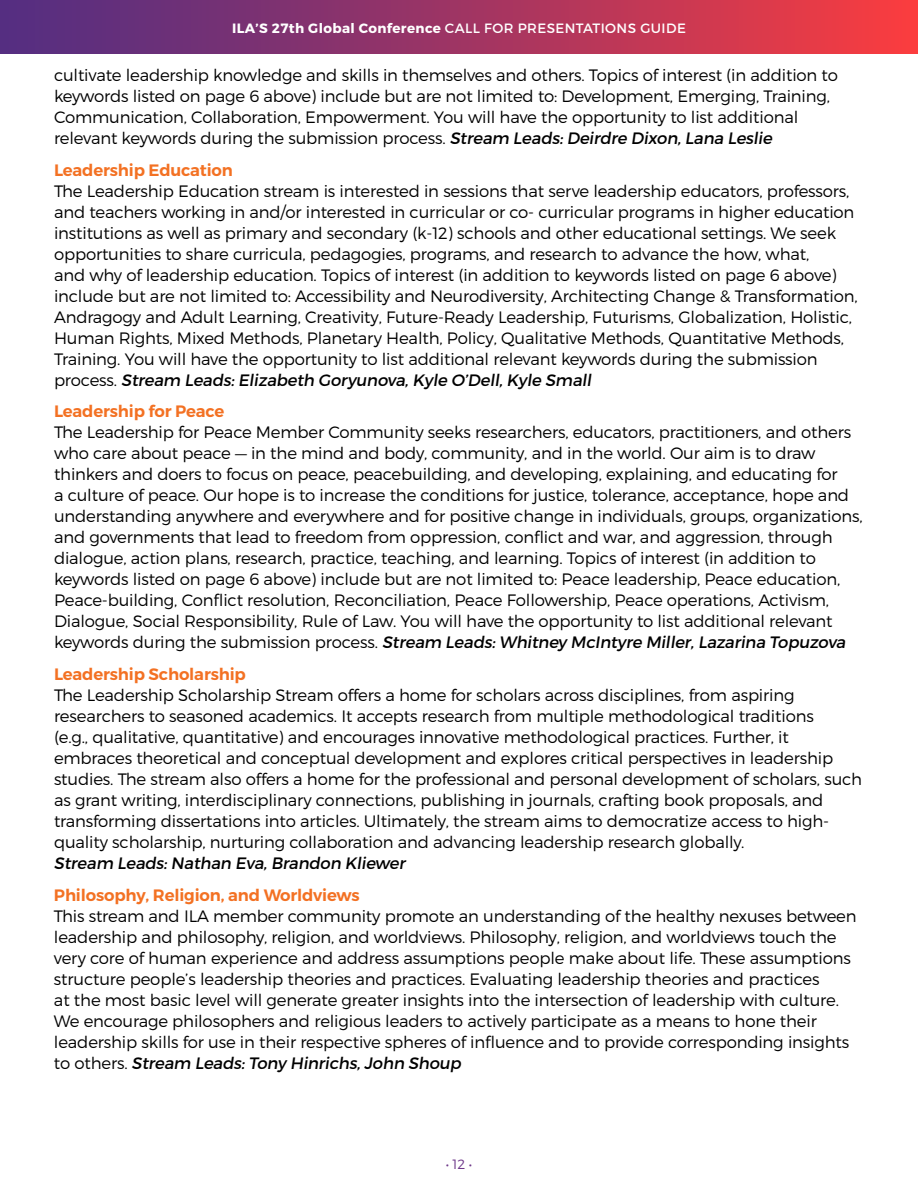
<style>
.page{position:relative;width:918px;height:1188px;background:#fff}
.page>*{position:absolute;margin:0;border:0;box-sizing:border-box;transform-origin:0 0}
.t1{font:16.5px/21px "Trueno Lt";letter-spacing:-.01em;color:#000}
.t2{font:16.5px "Trueno Rg It";letter-spacing:-.01em;color:#000}
.t3{font:16.5px "Trueno S Bd";letter-spacing:-.01em;color:#f37123}
.t4{font:13.5px "Trueno Bd";letter-spacing:.03em;color:#fff}
.t5{font:13.5px "Trueno Lt";color:#6e3889}
.s1{font-family:"Trueno Rg"}
.s2{font-family:"Trueno Rg It"}
.s3{font-family:"Trueno Lt"}
</style>
<div class="page">
<div style="left:0;top:0;width:918px;height:54px;background:linear-gradient(to right,#4d2d85,#f73c40)"></div>
<p class="t4" style="left:232px;top:19px;width:455px">ILA’S 27th Global Conference <span class="s1">CALL FOR PRESENTATIONS GUIDE</span></p>
<p class="t1" style="left:54px;top:64px;width:785px">cultivate leadership knowledge and skills in themselves and others. Topics of interest (in addition to keywords listed on page 6 above) include but are not limited to: Development, Emerging, Training, Communication, Collaboration, Empowerment. You will have the opportunity to list additional relevant keywords during the submission process. <span class="s2">Stream Leads: Deirdre Dixon, Lana Leslie</span></p>
<p class="t3" style="left:54px;top:160px;width:180px">Leadership Education</p>
<p class="t1" style="left:54px;top:180px;width:805px">The Leadership Education stream is interested in sessions that serve leadership educators, professors, and teachers working in and/or interested in curricular or co- curricular programs in higher education institutions as well as primary and secondary (k-12) schools and other educational settings. We seek opportunities to share curricula, pedagogies, programs, and research to advance the how, what,<br>and why of leadership education. Topics of interest (in addition to keywords listed on page 6 above) include but are not limited to: Accessibility and Neurodiversity, Architecting Change &amp; Transformation, Andragogy and Adult Learning, Creativity, Future-Ready Leadership, Futurisms, Globalization, Holistic, Human Rights, Mixed Methods, Planetary Health, Policy, Qualitative Methods, Quantitative Methods, Training. You will have the opportunity to list additional relevant keywords during the submission</p>
<p class="t2" style="left:54px;top:370px;width:539px"><span class="s3">process.</span> Stream Leads: Elizabeth Goryunova, Kyle O’Dell, Kyle Small</p>
<p class="t3" style="left:54px;top:401px;width:172px">Leadership for Peace</p>
<p class="t1" style="left:54px;top:422px;width:810px">The Leadership for Peace Member Community seeks researchers, educators, practitioners, and others who care about peace — in the mind and body, community, and in the world. Our aim is to draw thinkers and doers to focus on peace, peacebuilding, and developing, explaining, and educating for<br>a culture of peace. Our hope is to increase the conditions for justice, tolerance, acceptance, hope and understanding anywhere and everywhere and for positive change in individuals, groups, organizations, and governments that lead to freedom from oppression, conflict and war, and aggression, through dialogue, action plans, research, practice, teaching, and learning. Topics of interest (in addition to keywords listed on page 6 above) include but are not limited to: Peace leadership, Peace education, Peace-building, Conflict resolution, Reconciliation, Peace Followership, Peace operations, Activism, Dialogue, Social Responsibility, Rule of Law. You will have the opportunity to list additional relevant</p>
<p class="t2" style="left:54px;top:632px;width:793px"><span class="s3">keywords during the submission process.</span> Stream Leads: Whitney McIntyre Miller, Lazarina Topuzova</p>
<p class="t3" style="left:54px;top:664px;width:193px">Leadership Scholarship</p>
<p class="t1" style="left:54px;top:685px;width:810px">The Leadership Scholarship Stream offers a home for scholars across disciplines, from aspiring researchers to seasoned academics. It accepts research from multiple methodological traditions<br>(e.g., qualitative, quantitative) and encourages innovative methodological practices. Further, it embraces theoretical and conceptual development and explores critical perspectives in leadership studies. The stream also offers a home for the professional and personal development of scholars, such as grant writing, interdisciplinary connections, publishing in journals, crafting book proposals, and transforming dissertations into articles. Ultimately, the stream aims to democratize access to high&shy;quality scholarship, nurturing collaboration and advancing leadership research globally.</p>
<p class="t2" style="left:54px;top:853px;width:353px">Stream Leads: Nathan Eva, Brandon Kliewer</p>
<p class="t3" style="left:54px;top:885px;width:307px">Philosophy, Religion, and Worldviews</p>
<p class="t1" style="left:54px;top:905px;width:804px">This stream and ILA member community promote an understanding of the healthy nexuses between leadership and philosophy, religion, and worldviews. Philosophy, religion, and worldviews touch the very core of human experience and address assumptions people make about life. These assumptions structure people’s leadership theories and practices. Evaluating leadership theories and practices<br>at the most basic level will generate greater insights into the intersection of leadership with culture.<br>We encourage philosophers and religious leaders to actively participate as a means to hone their leadership skills for use in their respective spheres of influence and to provide corresponding insights</p>
<p class="t2" style="left:54px;top:1053px;width:409px"><span class="s3">to others.</span> Stream Leads: Tony Hinrichs, John Shoup</p>
<p class="t5" style="left:446px;top:1156px;width:28px">• 12 •</p>
</div>
